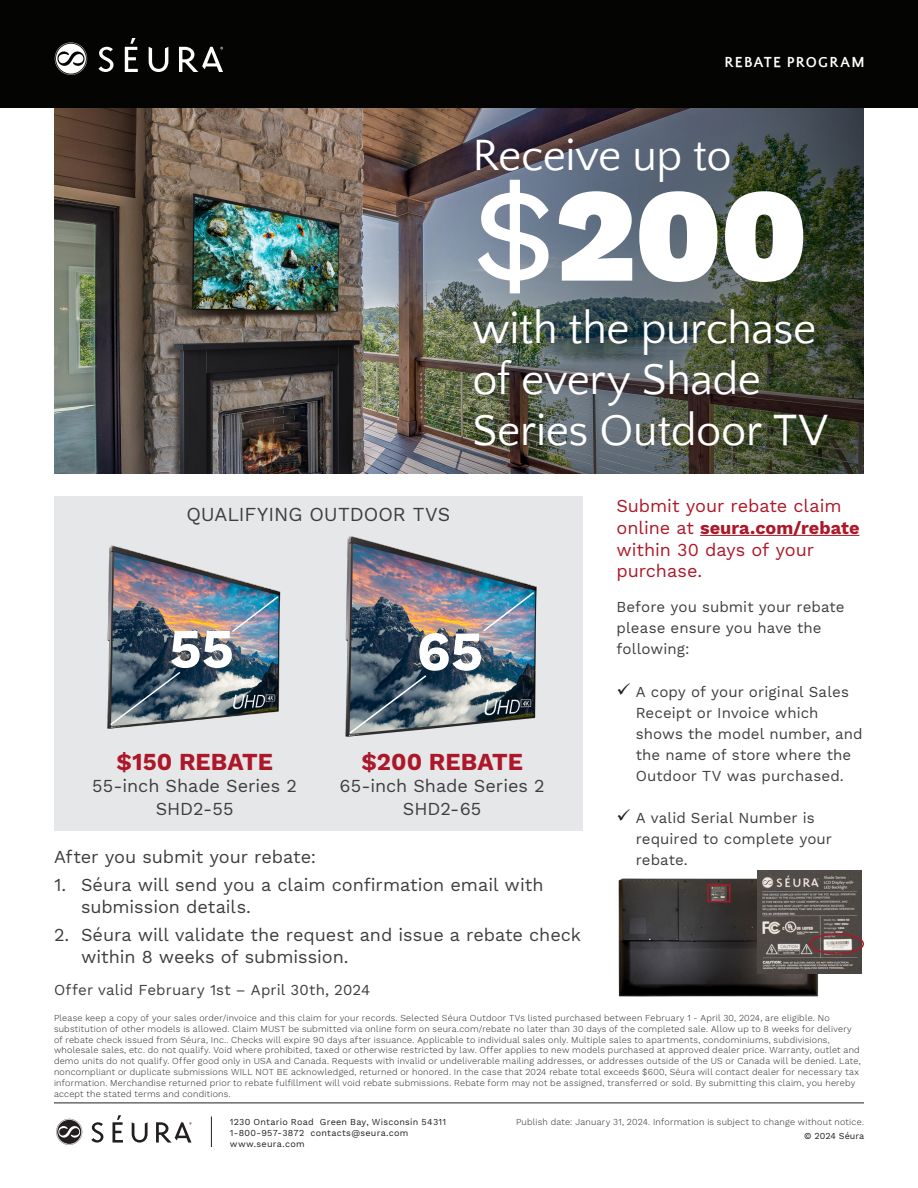
<style>
.page{position:relative;width:918px;height:1188px;background:#fff}
.page>*{position:absolute;margin:0;border:0;box-sizing:border-box;transform-origin:0 0}
.t1{font:900 133.35px "Work Sans";color:#fff}
.t2{font:700 55.5px "Work Sans";color:#fff}
.t3{font:45px/51px "Quattrocento Sans";letter-spacing:-.01em;color:#fff}
.t4{font:700 24px "Work Sans";color:#ac1829}
.t5{font:19.5px "Work Sans";letter-spacing:-.005em;color:#3e3e3f}
.t6{font:18px/21.6px "Work Sans";letter-spacing:-.005em;color:#3e3e3f}
.t7{font:18px/21.6px "Work Sans";letter-spacing:-.005em;color:#ac1829}
.t8{font:15px/21px "Work Sans";letter-spacing:.005em;color:#3e3e3f}
.t9{font:700 15px "Quattrocento Sans";letter-spacing:.085em;color:#fff}
.t10{font:300 9px/10.8px "Work Sans";letter-spacing:.025em;color:#231f20}
.t11{font:9px "Work Sans";letter-spacing:.03em;color:#231f20}
.t12{font:9px "Work Sans";color:#231f20}
.s1{font-weight:500}
.s2{font-weight:700}
.s3{color:#231f20}
</style>
<div class="page">
<div style="left:54px;top:496px;width:529px;height:335px;background:#e6e7e9"></div>
<img style="left:54px;top:108px;width:275px;height:365px">
<img style="left:329px;top:108px;width:535px;height:365px">
<hr style="left:211px;top:1116px;width:1px;height:31px;background:#231f20">
<svg style="left:56px;top:1119px;width:26px;height:26px"></svg>
<svg style="left:91px;top:1122px;width:12px;height:21px"></svg>
<svg style="left:132px;top:1122px;width:16px;height:21px"></svg>
<svg style="left:113px;top:1115px;width:10px;height:28px"></svg>
<svg style="left:156px;top:1122px;width:35px;height:21px"></svg>
<hr style="left:54px;top:1103px;width:810px;height:1px;background:#231f20">
<div style="left:1px;top:0;width:917px;height:108px;background:#040503"></div>
<svg style="left:55px;top:42px;width:32px;height:33px"></svg>
<svg style="left:99px;top:47px;width:15px;height:25px"></svg>
<svg style="left:125px;top:38px;width:13px;height:34px"></svg>
<svg style="left:149px;top:47px;width:19px;height:25px"></svg>
<svg style="left:179px;top:47px;width:44px;height:25px"></svg>
<hr style="left:700px;top:535px;width:159px;height:1px;background:#ac1829">
<img style="left:107px;top:545px;width:174px;height:184px">
<svg style="left:109px;top:670px;width:73px;height:57px"></svg>
<svg style="left:230px;top:595px;width:50px;height:39px"></svg>
<img style="left:345px;top:536px;width:192px;height:201px">
<svg style="left:348px;top:674px;width:80px;height:61px"></svg>
<img style="left:482px;top:590px;width:54px;height:43px">
<img style="left:618px;top:871px;width:205px;height:126px">
<div style="left:707px;top:884px;width:23px;height:18px;border:2px solid #ac1829"></div>
<img style="left:758px;top:871px;width:104px;height:102px">
<div style="left:810px;top:933px;width:54px;height:22px;border:2px solid #ac1829;border-radius:50%"></div>
<p class="t9" style="left:724px;top:54px;width:142px">REBATE PROGRAM</p>
<p class="t3" style="left:472px;top:131px;width:261px">Receive up to</p>
<p class="t1" style="left:472px;top:159px;width:337px"><span class="s1">$</span>200</p>
<p class="t5" style="left:186px;top:503px;width:265px">QUALIFYING OUTDOOR TVS</p>
<p class="t3" style="left:472px;top:304px;width:357px">with the purchase of every Shade<br>Series Outdoor TV</p>
<p class="t7" style="left:616px;top:496px;width:244px">Submit your rebate claim online at <span class="s2">seura.com/rebate </span>within 30 days of your purchase.</p>
<p class="t8" style="left:616px;top:597px;width:230px">Before you submit your rebate please ensure you have the following:</p>
<p class="t8" style="left:636px;top:682px;width:228px;text-indent:-19px"><span class="s3">✓</span> A copy of your original Sales<br>Receipt or Invoice which shows the model number, and the name of store where the<br>Outdoor TV was purchased.</p>
<p class="t8" style="left:636px;top:809px;width:198px;text-indent:-19px"><span class="s3">✓</span> A valid Serial Number is required to complete your</p>
<p class="t2" style="left:169px;top:616px;width:66px">55</p>
<p class="t2" style="left:417px;top:619px;width:68px">65</p>
<p class="t4" style="left:116px;top:748px;width:158px">$150 REBATE</p>
<p class="t6" style="left:92px;top:776px;width:206px">55-inch Shade Series 2</p>
<p class="t6" style="left:156px;top:798px;width:79px">SHD2-55</p>
<p class="t4" style="left:361px;top:748px;width:163px">$200 REBATE</p>
<p class="t6" style="left:340px;top:776px;width:207px">65-inch Shade Series 2</p>
<p class="t6" style="left:403px;top:798px;width:80px">SHD2-65</p>
<p class="t6" style="left:54px;top:847px;width:264px">After you submit your rebate:</p>
<p class="t8" style="left:636px;top:851px;width:54px">rebate.</p>
<p class="t6" style="left:81px;top:875px;width:464px;text-indent:-27px">1. Séura will send you a claim confirmation email with submission details.</p>
<p class="t6" style="left:81px;top:925px;width:502px;text-indent:-27px">2. Séura will validate the request and issue a rebate check within 8 weeks of submission.</p>
<p class="t8" style="left:54px;top:980px;width:318px">Offer valid February 1st – April 30th, 2024</p>
<p class="t10" style="left:54px;top:1013px;width:808px">Please keep a copy of your sales order/invoice and this claim for your records. Selected Séura Outdoor TVs listed purchased between February 1 - April 30, 2024, are eligible. No substitution of other models is allowed. Claim MUST be submitted via online form on seura.com/rebate no later than 30 days of the completed sale. Allow up to 8 weeks for delivery of rebate check issued from Séura, Inc.. Checks will expire 90 days after issuance. Applicable to individual sales only. Multiple sales to apartments, condominiums, subdivisions, wholesale sales, etc. do not qualify. Void where prohibited, taxed or otherwise restricted by law. Offer applies to new models purchased at approved dealer price. Warranty, outlet and demo units do not qualify. Offer good only in USA and Canada. Requests with invalid or undeliverable mailing addresses, or addresses outside of the US or Canada will be denied. Late, noncompliant or duplicate submissions WILL NOT BE acknowledged, returned or honored. In the case that 2024 rebate total exceeds $600, Séura will contact dealer for necessary tax information. Merchandise returned prior to rebate fulfillment will void rebate submissions. Rebate form may not be assigned, transferred or sold. By submitting this claim, you hereby accept the stated terms and conditions.</p>
<p class="t12" style="left:804px;top:1130px;width:62px">© 2024 Séura</p>
<p class="t10" style="left:516px;top:1117px;width:349px">Publish date: January 31, 2024. Information is subject to change without notice.</p>
<p class="t11" style="left:230px;top:1117px;width:218px">1230 Ontario Road Green Bay, Wisconsin 54311</p>
<p class="t11" style="left:230px;top:1128px;width:180px">1-800-957-3872 contacts@seura.com</p>
<p class="t11" style="left:230px;top:1138px;width:76px">www.seura.com</p>
</div>
